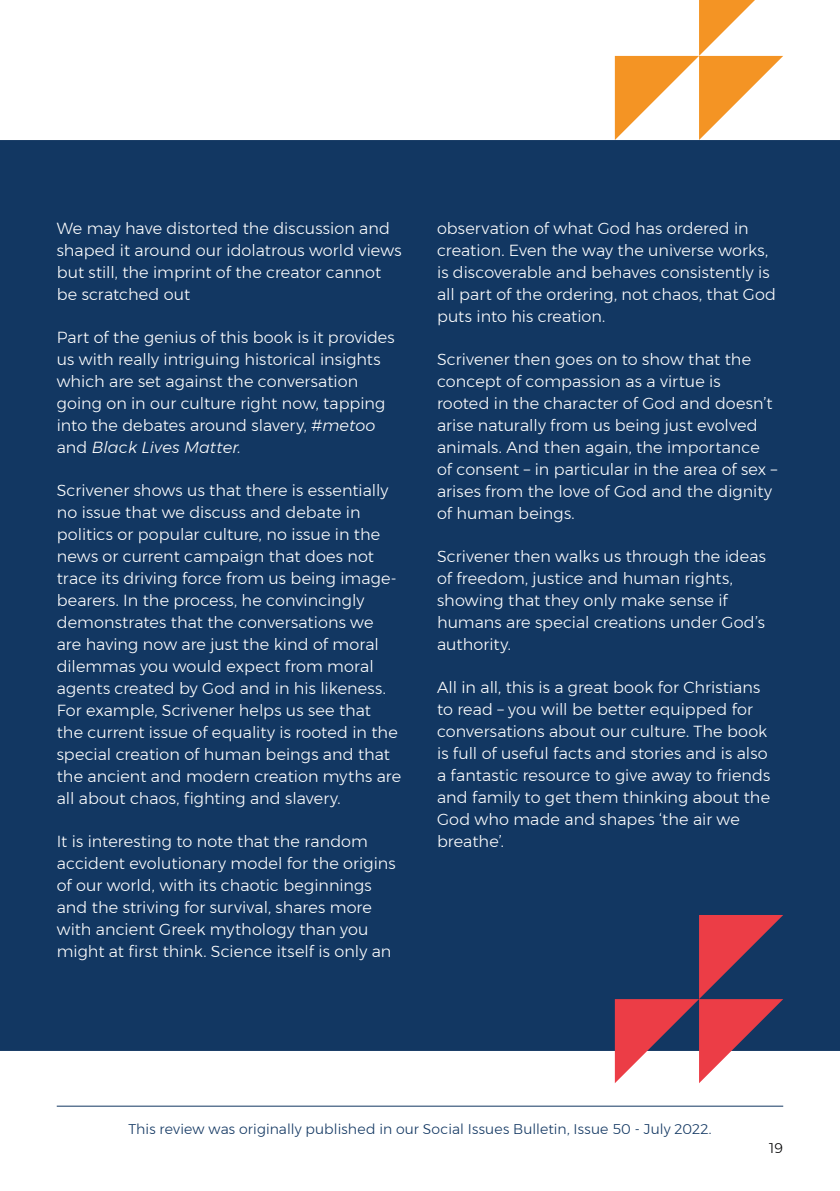
<style>
.page{position:relative;width:840px;height:1191px;background:#fff}
.page>*{position:absolute;margin:0;border:0;box-sizing:border-box;transform-origin:0 0}
.t1{font:300 16px/22px "Montserrat";letter-spacing:.005em;color:#fff}
.t2{font:300 14px "Montserrat";letter-spacing:.01em;color:#123762}
.t3{font:300 14px "Montserrat";color:#000002}
.s1{font-style:italic}
</style>
<div class="page">
<svg style="left:614px;top:0;width:168px;height:140px"></svg>
<div style="left:0;top:140px;width:839px;height:911px;background:#123762"></div>
<hr style="left:57px;top:1105px;width:725px;height:1px;background:#123762">
<svg style="left:614px;top:915px;width:168px;height:168px"></svg>
<p class="t1" style="left:57px;top:217px;width:346px">We may have distorted the discussion and shaped it around our idolatrous world views but still, the imprint of the creator cannot be scratched out</p>
<p class="t1" style="left:57px;top:326px;width:339px">Part of the genius of this book is it provides us with really intriguing historical insights which are set against the conversation going on in our culture right now, tapping into the debates around slavery, <span class="s1">#metoo </span>and <span class="s1">Black Lives Matter.</span></p>
<p class="t1" style="left:57px;top:479px;width:346px">Scrivener shows us that there is essentially no issue that we discuss and debate in politics or popular culture, no issue in the news or current campaign that does not trace its driving force from us being image&shy;bearers. In the process, he convincingly demonstrates that the conversations we are having now are just the kind of moral dilemmas you would expect from moral agents created by God and in his likeness.<br>For example, Scrivener helps us see that the current issue of equality is rooted in the special creation of human beings and that the ancient and modern creation myths are all about chaos, fighting and slavery.</p>
<p class="t1" style="left:57px;top:830px;width:340px">It is interesting to note that the random accident evolutionary model for the origins of our world, with its chaotic beginnings and the striving for survival, shares more with ancient Greek mythology than you might at first think. Science itself is only an</p>
<p class="t1" style="left:437px;top:217px;width:340px">observation of what God has ordered in creation. Even the way the universe works, is discoverable and behaves consistently is all part of the ordering, not chaos, that God puts into his creation.</p>
<p class="t1" style="left:437px;top:348px;width:341px">Scrivener then goes on to show that the concept of compassion as a virtue is rooted in the character of God and doesn’t arise naturally from us being just evolved animals. And then again, the importance of consent – in particular in the area of sex – arises from the love of God and the dignity of human beings.</p>
<p class="t1" style="left:437px;top:545px;width:330px">Scrivener then walks us through the ideas of freedom, justice and human rights, showing that they only make sense if humans are special creations under God’s authority.</p>
<p class="t1" style="left:437px;top:676px;width:334px">All in all, this is a great book for Christians to read – you will be better equipped for conversations about our culture. The book is full of useful facts and stories and is also a fantastic resource to give away to friends and family to get them thinking about the God who made and shapes ‘the air we breathe’.</p>
<p class="t2" style="left:128px;top:1118px;width:584px">This review was originally published in our Social Issues Bulletin, Issue 50 - July 2022.</p>
<p class="t3" style="left:768px;top:1137px;width:15px">19</p>
</div>
